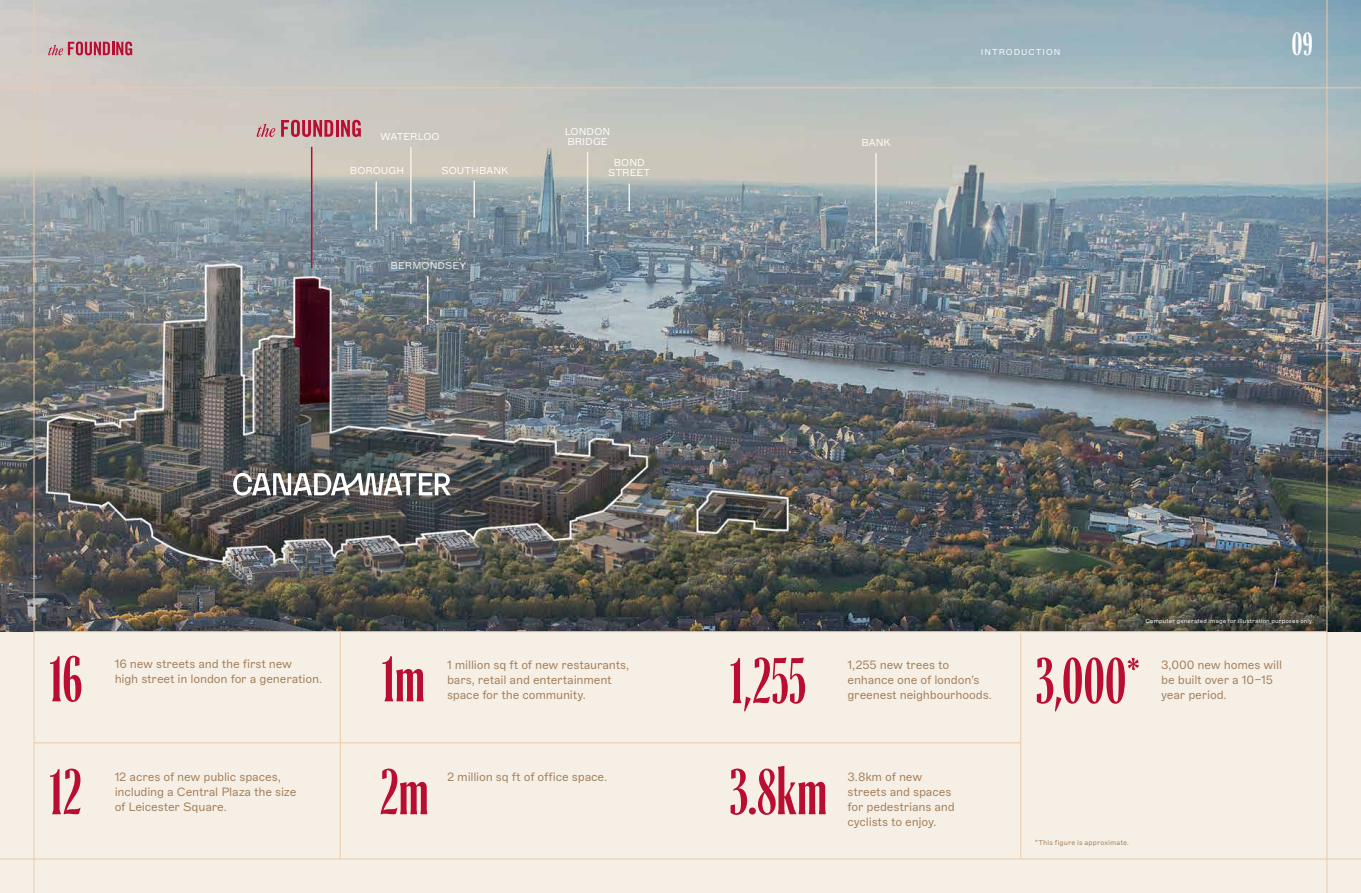
<style>
.page{position:relative;width:1361px;height:893px;background:#fff}
.page>*{position:absolute;margin:0;border:0;box-sizing:border-box;transform-origin:0 0}
.t1{font:600 60px "Ayer";letter-spacing:.01em;color:#b90e31}
.t2{font:600 30px "Ayer";color:#fff}
.t3{font:300 12px/15px "ABC Marfa";letter-spacing:-.015em;color:#a27c57}
.t4{font:300 10px/10px "ABC Marfa";letter-spacing:.005em;color:#fff}
.t5{font:300 10px "ABC Marfa";letter-spacing:.01em;color:#f5efe6}
.t6{font:300 8.5px "ABC Marfa";letter-spacing:.115em;color:#fff}
.t7{font:300 7px "ABC Marfa";letter-spacing:.015em;color:#a27c57}
.t8{font:300 6px "ABC Marfa";letter-spacing:.025em;color:#fff}
.s1{font-size:50px}
</style>
<div class="page">
<div style="left:0;top:0;width:680px;height:893px;background:#f5efe6"></div>
<div style="left:680px;top:0;width:681px;height:893px;background:#f5efe6"></div>
<img style="left:0;top:0;width:1361px;height:632px">
<hr style="left:34px;top:743px;width:986px;height:1px;background:#edcaaa">
<hr style="left:340px;top:632px;width:1px;height:227px;background:#edcaaa">
<hr style="left:1020px;top:633px;width:1px;height:226px;background:#edcaaa">
<svg style="left:233px;top:473px;width:218px;height:23px;background:#9b9a9a"></svg>
<hr style="left:311px;top:147px;width:1px;height:121px;background:#b90e31">
<hr style="left:587px;top:152px;width:1px;height:92px;background:#f5efe6">
<hr style="left:628px;top:184px;width:2px;height:27px;background:#f5efe6">
<hr style="left:410px;top:147px;width:2px;height:77px;background:#f5efe6">
<hr style="left:375px;top:181px;width:2px;height:49px;background:#f5efe6">
<hr style="left:427px;top:276px;width:1px;height:49px;background:#f5efe6">
<hr style="left:473px;top:181px;width:2px;height:37px;background:#f5efe6">
<svg style="left:281px;top:120px;width:52px;height:17px"></svg>
<hr style="left:336px;top:120px;width:3px;height:17px;background:#b90e31">
<svg style="left:341px;top:120px;width:20px;height:17px"></svg>
<svg style="left:257px;top:124px;width:18px;height:13px"></svg>
<hr style="left:875px;top:153px;width:2px;height:93px;background:#f5efe6">
<hr style="left:34px;top:631px;width:1293px;height:1px;background:#edcaaa">
<hr style="left:34px;top:0;width:1px;height:893px;background:#edcaaa">
<hr style="left:1326px;top:0;width:1px;height:893px;background:#edcaaa">
<hr style="left:0;top:88px;width:680px;height:1px;background:#edcaaa">
<hr style="left:680px;top:88px;width:681px;height:1px;background:#edcaaa">
<hr style="left:680px;top:859px;width:681px;height:1px;background:#edcaaa">
<hr style="left:0;top:859px;width:680px;height:1px;background:#edcaaa">
<svg style="left:48px;top:42px;width:84px;height:13px"></svg>
<p class="t4" style="left:380px;top:131px;width:61px">WATERLOO</p>
<p class="t4" style="left:350px;top:166px;width:56px">BOROUGH</p>
<p class="t4" style="left:441px;top:165px;width:68px">SOUTHBANK</p>
<p class="t5" style="left:391px;top:260px;width:77px">BERMONDSEY</p>
<p class="t4" style="left:565px;top:126px;width:47px">LONDON<br>BRIDGE</p>
<p class="t4" style="left:608px;top:158px;width:44px;text-align:center">BOND<br>STREET</p>
<p class="t4" style="left:861px;top:138px;width:31px">BANK</p>
<p class="t6" style="left:981px;top:47px;width:81px">INTRODUCTION</p>
<h2 class="t2" style="left:1291px;top:24px;width:23px">09</h2>
<h1 class="t1" style="left:50px;top:638px;width:34px">16</h1>
<h1 class="t1" style="left:382px;top:638px;width:44px">1m</h1>
<p class="t3" style="left:115px;top:656px;width:209px">16 new streets and the first new<br>high street in london for a generation.</p>
<p class="t3" style="left:447px;top:658px;width:184px">1 million sq ft of new restaurants, bars, retail and entertainment space for the community.</p>
<h1 class="t1" style="left:730px;top:640px;width:77px">1,255</h1>
<p class="t3" style="left:115px;top:769px;width:183px">12 acres of new public spaces, including a Central Plaza the size of Leicester Square.</p>
<p class="t3" style="left:447px;top:769px;width:162px">2 million sq ft of office space.</p>
<h1 class="t1" style="left:729px;top:751px;width:99px">3.8km</h1>
<h1 class="t1" style="left:50px;top:751px;width:33px">12</h1>
<h1 class="t1" style="left:380px;top:751px;width:50px">2m</h1>
<p class="t8" style="left:1145px;top:617px;width:170px">Computer generated image for illustration purposes only.</p>
<p class="t3" style="left:847px;top:658px;width:146px">1,255 new trees to enhance one of london’s greenest neighbourhoods.</p>
<h1 class="t1" style="left:1035px;top:640px;width:106px">3,000<span class="s1">*</span></h1>
<p class="t3" style="left:1161px;top:658px;width:123px">3,000 new homes will be built over a 10–15 year period.</p>
<p class="t3" style="left:847px;top:769px;width:109px">3.8km of new streets and spaces for pedestrians and cyclists to enjoy.</p>
<p class="t7" style="left:1035px;top:838px;width:96px">*This figure is approximate.</p>
</div>
